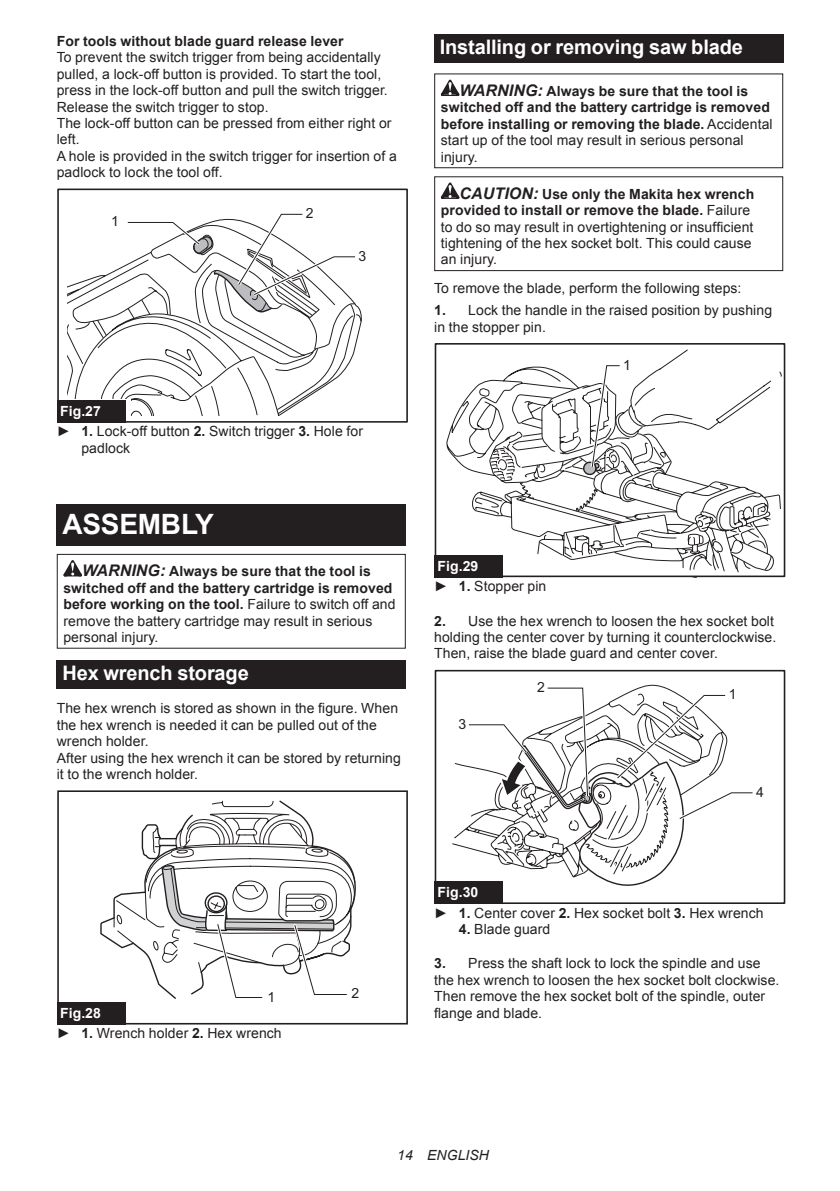
<style>
.page{position:relative;width:840px;height:1191px;background:#fff}
.page>*{position:absolute;margin:0;border:0;box-sizing:border-box;transform-origin:0 0}
.t1{font:700 28px "Arial";letter-spacing:-.01em;color:#fff}
.t2{font:700 20px "Arial";letter-spacing:-.01em;color:#fff}
.t3{font:14px/16.4px "Arial";letter-spacing:.005em;color:#231f20}
.t4{font:700 14px/16.4px "Arial";letter-spacing:.005em;color:#231f20}
.t5{font:italic 14px "Arial";letter-spacing:.005em;color:#231f20}
.s1{font-weight:700;color:#fff}
.s2{font-weight:700}
.s3{font-style:italic;font-size:16px}
.s4{font-weight:400}
.s5{font-weight:700;font-style:italic;font-size:16px}
</style>
<div class="page">
<svg style="left:68px;top:276px;width:29px;height:123px"></svg>
<svg style="left:97px;top:265px;width:264px;height:150px"></svg>
<svg style="left:164px;top:349px;width:38px;height:27px"></svg>
<svg style="left:97px;top:399px;width:33px;height:21px"></svg>
<div style="left:57px;top:188px;width:350px;height:235px;border:2px solid #231f20"></div>
<svg style="left:125px;top:213px;width:233px;height:99px"></svg>
<div style="left:57px;top:400px;width:68px;height:23px;background:#231f20"></div>
<div style="left:57px;top:505px;width:348px;height:41px;background:#231f20"></div>
<svg style="left:63px;top:560px;width:19px;height:16px"></svg>
<div style="left:57px;top:554px;width:348px;height:94px;border:1px solid #231f20"></div>
<div style="left:57px;top:660px;width:348px;height:28px;background:#231f20"></div>
<div style="left:57px;top:790px;width:350px;height:234px;border:2px solid #231f20"></div>
<svg style="left:100px;top:800px;width:256px;height:199px"></svg>
<div style="left:57px;top:1001px;width:68px;height:23px;background:#231f20"></div>
<div style="left:434px;top:34px;width:348px;height:29px;background:#231f20"></div>
<svg style="left:440px;top:80px;width:19px;height:16px"></svg>
<div style="left:434px;top:73px;width:348px;height:95px;border:1px solid #231f20"></div>
<svg style="left:440px;top:182px;width:19px;height:17px"></svg>
<div style="left:434px;top:176px;width:348px;height:95px;border:1px solid #231f20"></div>
<svg style="left:692px;top:371px;width:89px;height:202px"></svg>
<svg style="left:715px;top:380px;width:56px;height:41px"></svg>
<svg style="left:446px;top:349px;width:246px;height:222px"></svg>
<div style="left:439px;top:553px;width:68px;height:23px;background:#fff"></div>
<div style="left:434px;top:343px;width:350px;height:234px;border:2px solid #231f20"></div>
<div style="left:434px;top:555px;width:68px;height:22px;background:#231f20"></div>
<div style="left:434px;top:670px;width:350px;height:234px;border:2px solid #231f20"></div>
<svg style="left:453px;top:685px;width:300px;height:208px"></svg>
<div style="left:434px;top:881px;width:68px;height:23px;background:#231f20"></div>
<p class="t4" style="left:57px;top:33px;width:288px">For tools without blade guard release lever</p>
<p class="t3" style="left:57px;top:49px;width:341px">To prevent the switch trigger from being accidentally pulled, a lock-off button is provided. To start the tool, press in the lock-off button and pull the switch trigger.<br>Release the switch trigger to stop.<br>The lock-off button can be pressed from either right or left.<br>A hole is provided in the switch trigger for insertion of a padlock to lock the tool off.</p>
<p class="t3" style="left:306px;top:205px;width:9px">2</p>
<p class="t3" style="left:111px;top:213px;width:9px">1</p>
<p class="t3" style="left:358px;top:248px;width:9px">3</p>
<p class="t3" style="left:57px;top:401px;width:307px;line-height:20.2px"><span class="s1">Fig.27<br></span>► <span class="s2">1.</span> Lock-off button <span class="s2">2.</span> Switch trigger <span class="s2">3.</span> Hole for</p>
<p class="t3" style="left:81px;top:439px;width:50px">padlock</p>
<h1 class="t1" style="left:62px;top:506px;width:153px">ASSEMBLY</h1>
<p class="t4" style="left:63px;top:564px;width:333px;text-indent:19px"><span class="s3">WARNING:</span> Always be sure that the tool is switched off and the battery cartridge is removed before working on the tool. <span class="s4">Failure to switch off and remove the battery cartridge may result in serious personal injury.</span></p>
<h2 class="t2" style="left:62px;top:659px;width:188px">Hex wrench storage</h2>
<p class="t3" style="left:57px;top:700px;width:345px">The hex wrench is stored as shown in the figure. When the hex wrench is needed it can be pulled out of the wrench holder.<br>After using the hex wrench it can be stored by returning it to the wrench holder.</p>
<h2 class="t2" style="left:439px;top:34px;width:304px">Installing or removing saw blade</h2>
<p class="t4" style="left:440px;top:83px;width:333px;text-indent:19px"><span class="s3">WARNING:</span> Always be sure that the tool is switched off and the battery cartridge is removed before installing or removing the blade. <span class="s4">Accidental start up of the tool may result in serious personal injury.</span></p>
<p class="t3" style="left:440px;top:186px;width:315px;text-indent:19px"><span class="s5">CAUTION:</span> <span class="s2">Use only the Makita hex wrench provided to install or remove the blade.</span> Failure to do so may result in overtightening or insufficient tightening of the hex socket bolt. This could cause an injury.</p>
<p class="t3" style="left:434px;top:280px;width:309px">To remove the blade, perform the following steps:</p>
<p class="t3" style="left:434px;top:302px;width:339px"><span class="s2">1.</span> Lock the handle in the raised position by pushing in the stopper pin.</p>
<p class="t3" style="left:623px;top:357px;width:9px">1</p>
<p class="t3" style="left:434px;top:556px;width:114px;line-height:20.2px"><span class="s1">Fig.29<br></span>► <span class="s2">1.</span> Stopper pin</p>
<p class="t3" style="left:434px;top:612px;width:343px"><span class="s2">2.</span> Use the hex wrench to loosen the hex socket bolt holding the center cover by turning it counterclockwise.<br>Then, raise the blade guard and center cover.</p>
<p class="t3" style="left:458px;top:716px;width:9px">3</p>
<p class="t3" style="left:537px;top:679px;width:9px">2</p>
<p class="t3" style="left:728px;top:686px;width:9px">1</p>
<p class="t3" style="left:755px;top:784px;width:9px">4</p>
<p class="t3" style="left:267px;top:988px;width:9px">1</p>
<p class="t3" style="left:351px;top:985px;width:9px">2</p>
<p class="t3" style="left:57px;top:1003px;width:226px;line-height:20.2px"><span class="s1">Fig.28<br></span>► <span class="s2">1.</span> Wrench holder <span class="s2">2.</span> Hex wrench</p>
<p class="t3" style="left:434px;top:882px;width:331px;line-height:20.2px"><span class="s1">Fig.30<br></span>► <span class="s2">1.</span> Center cover <span class="s2">2.</span> Hex socket bolt <span class="s2">3.</span> Hex wrench</p>
<p class="t3" style="left:458px;top:921px;width:93px"><span class="s2">4.</span> Blade guard</p>
<p class="t3" style="left:434px;top:955px;width:346px"><span class="s2">3.</span> Press the shaft lock to lock the spindle and use the hex wrench to loosen the hex socket bolt clockwise.<br>Then remove the hex socket bolt of the spindle, outer flange and blade.</p>
<p class="t5" style="left:397px;top:1146px;width:93px">14 ENGLISH</p>
</div>
